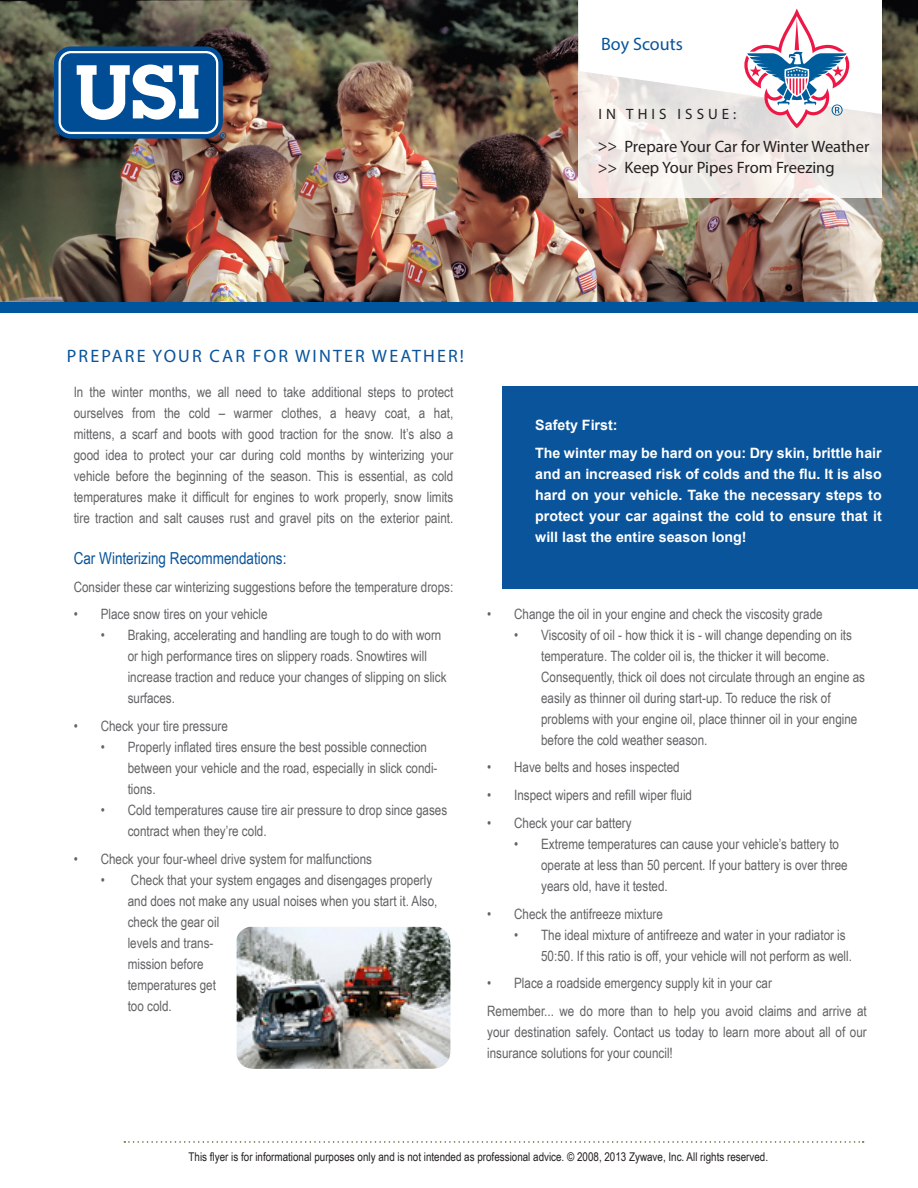
<style>
.page{position:relative;width:918px;height:1188px;background:#fff}
.page>*{position:absolute;margin:0;border:0;box-sizing:border-box;transform-origin:0 0}
.Paragraph_Heading{font:18px "Myriad Pro";letter-spacing:.12em;color:#09549b}
.Paragraph_Heading-2{font:18px "Myriad Pro";color:#09549b}
.Topic_Copy{font:16.5px "Myriad Pro";color:#231f20}
.Body_Copy{font:16.5px "Arial Narrow";color:#09549b}
.In_This_Issue{font:15px "Myriad Pro";letter-spacing:.27em;color:#231f20}
.Body_Copy-2{font:14.25px/21px "Arial Narrow";color:#636366}
.Body_Copy-3{font:700 14.25px/21px "Arial";color:#fff;text-align:justify}
.t1{font:12px "Arial Narrow";color:#231f20}
</style>
<div class="page">
<img style="left:0;top:0;width:918px;height:302px">
<div style="left:0;top:302px;width:918px;height:10px;background:#00569c"></div>
<div style="left:502px;top:386px;width:416px;height:202px;background:#09549b"></div>
<img style="left:237px;top:927px;width:213px;height:142px">
<svg style="left:124px;top:1141px;width:740px;height:2px"></svg>
<svg style="left:579px;top:128px;width:303px;height:70px;fill:#f0eae6"></svg>
<svg style="left:55px;top:46px;width:168px;height:93px;background:#0d5191"></svg>
<svg style="left:59px;top:51px;width:159px;height:83px"></svg>
<div style="left:61px;top:54px;width:154px;height:77px;background:#014d95;border-radius:10px"></div>
<div style="left:61px;top:53px;width:155px;height:79px;border:1px solid #014d95;border-radius:10px"></div>
<svg style="left:77px;top:65px;width:121px;height:55px"></svg>
<svg style="left:220px;top:132px;width:6px;height:7px"></svg>
<svg style="left:578px;top:0;width:305px;height:128px"></svg>
<p class="Paragraph_Heading-2" style="left:601px;top:33px;width:83px">Boy Scouts</p>
<p class="In_This_Issue" style="left:598px;top:105px;width:139px">IN THIS ISSUE:</p>
<p class="Topic_Copy" style="left:598px;top:137px;width:273px">&gt;&gt; Prepare Your Car for Winter Weather</p>
<p class="Topic_Copy" style="left:598px;top:158px;width:238px">&gt;&gt; Keep Your Pipes From Freezing</p>
<p class="Paragraph_Heading" style="left:67px;top:345px;width:399px">PREPARE YOUR CAR FOR WINTER WEATHER!</p>
<p class="Body_Copy-2" style="left:74px;top:380px;width:381px;text-align:justify">In the winter months, we all need to take additional steps to protect ourselves from the cold – warmer clothes, a heavy coat, a hat, mittens, a scarf and boots with good traction for the snow. It’s also a good idea to protect your car during cold months by winterizing your vehicle before the beginning of the season. This is essential, as cold temperatures make it difficult for engines to work properly, snow limits tire traction and salt causes rust and gravel pits on the exterior paint.</p>
<p class="Body_Copy" style="left:74px;top:546px;width:214px">Car Winterizing Recommendations:</p>
<p class="Body_Copy-2" style="left:74px;top:575px;width:381px">Consider these car winterizing suggestions before the temperature drops:</p>
<p class="Body_Copy-2" style="left:74px;top:603px;width:195px">• Place snow tires on your vehicle</p>
<p class="Body_Copy-2" style="left:128px;top:624px;width:320px;text-indent:-27px">• Braking, accelerating and handling are tough to do with worn or high performance tires on slippery roads. Snowtires will increase traction and reduce your changes of slipping on slick surfaces.</p>
<p class="Body_Copy-2" style="left:74px;top:715px;width:156px">• Check your tire pressure</p>
<p class="Body_Copy-2" style="left:128px;top:736px;width:311px;text-indent:-27px">• Properly inflated tires ensure the best possible connection between your vehicle and the road, especially in slick condi&shy;tions.</p>
<p class="Body_Copy-2" style="left:128px;top:799px;width:321px;text-indent:-27px">• Cold temperatures cause tire air pressure to drop since gases contract when they’re cold.</p>
<p class="Body_Copy-2" style="left:74px;top:848px;width:300px">• Check your four-wheel drive system for malfunctions</p>
<p class="Body_Copy-2" style="left:128px;top:869px;width:311px;text-indent:-27px">• Check that your system engages and disengages properly and does not make any usual noises when you start it. Also, check the gear oil<br>levels and trans-<br>mission before<br>temperatures get<br>too cold.</p>
<p class="Body_Copy-3" style="left:535px;top:415px;width:84px">Safety First:</p>
<p class="Body_Copy-3" style="left:535px;top:442px;width:348px">The winter may be hard on you: Dry skin, brittle hair and an increased risk of colds and the flu. It is also hard on your vehicle. Take the necessary steps to protect your car against the cold to ensure that it will last the entire season long!</p>
<p class="Body_Copy-2" style="left:487px;top:602px;width:337px">• Change the oil in your engine and check the viscosity grade</p>
<p class="Body_Copy-2" style="left:541px;top:623px;width:325px;text-indent:-27px">• Viscosity of oil - how thick it is - will change depending on its temperature. The colder oil is, the thicker it will become.<br>Consequently, thick oil does not circulate through an engine as easily as thinner oil during start-up. To reduce the risk of problems with your engine oil, place thinner oil in your engine before the cold weather season.</p>
<p class="Body_Copy-2" style="left:487px;top:756px;width:194px">• Have belts and hoses inspected</p>
<p class="Body_Copy-2" style="left:487px;top:784px;width:206px">• Inspect wipers and refill wiper fluid</p>
<p class="Body_Copy-2" style="left:487px;top:812px;width:146px">• Check your car battery</p>
<p class="Body_Copy-2" style="left:541px;top:833px;width:308px;text-indent:-27px">• Extreme temperatures can cause your vehicle’s battery to operate at less than 50 percent. If your battery is over three years old, have it tested.</p>
<p class="Body_Copy-2" style="left:487px;top:902px;width:177px">• Check the antifreeze mixture</p>
<p class="Body_Copy-2" style="left:541px;top:923px;width:312px;text-indent:-27px">• The ideal mixture of antifreeze and water in your radiator is<br>50:50. If this ratio is off, your vehicle will not perform as well.</p>
<p class="Body_Copy-2" style="left:487px;top:972px;width:286px">• Place a roadside emergency supply kit in your car</p>
<p class="Body_Copy-2" style="left:487px;top:1000px;width:381px;text-align:justify">Remember... we do more than to help you avoid claims and arrive at your destination safely. Contact us today to learn more about all of our insurance solutions for your council!</p>
<p class="t1" style="left:189px;top:1148px;width:581px">This flyer is for informational purposes only and is not intended as professional advice. © 2008, 2013 Zywave, Inc. All rights reserved.</p>
</div>
